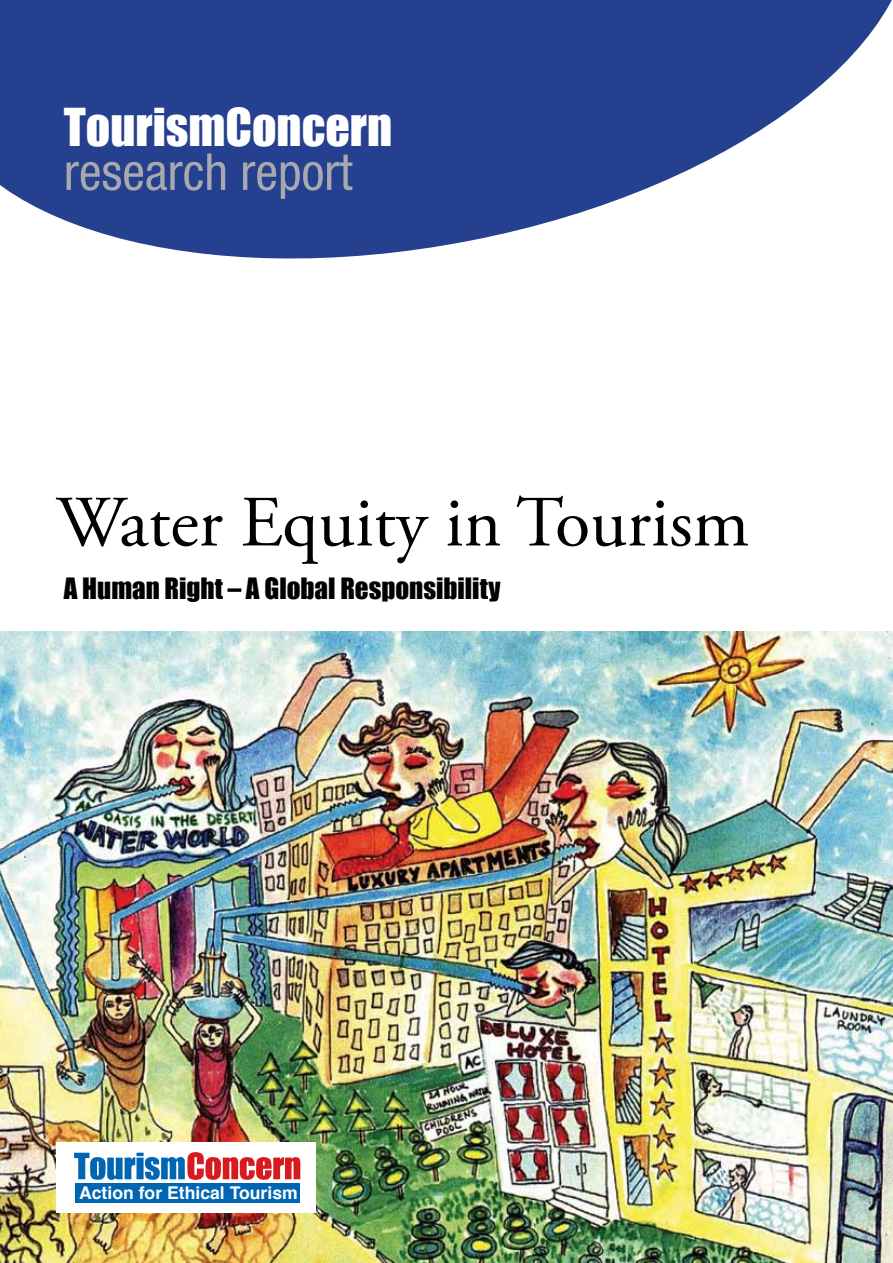
<style>
.page{position:relative;width:893px;height:1263px;background:#fff}
.page>*{position:absolute;margin:0;border:0;box-sizing:border-box;transform-origin:0 0}
.t1{font:72px "Adobe Garamond Pro";color:#000}
.t2{font:condensed 51px "Helvetica Neue";color:#a7a9ac}
.t3{font:48px "Impact";color:#fff}
.t4{font:27px "Impact";color:#000}
.t5{font:700 17.55px "Helvetica";color:#fff}
</style>
<div class="page">
<img style="left:0;top:631px;width:893px;height:632px">
<svg style="left:0;top:0;width:892px;height:259px;fill:#25408f"></svg>
<div style="left:56px;top:1143px;width:259px;height:70px;background:#fff"></div>
<div style="left:75px;top:1183px;width:224px;height:20px;background:#0066b3"></div>
<svg style="left:74px;top:1152px;width:226px;height:28px"></svg>
<h3 class="t3" style="left:64px;top:90px;width:330px">TourismConcern</h3>
<h2 class="t2" style="left:64px;top:142px;width:290px">research report</h2>
<h1 class="t1" style="left:56px;top:479px;width:694px">Water Equity in Tourism</h1>
<p class="t4" style="left:64px;top:567px;width:438px">A Human Right – A Global Responsibility</p>
<p class="t5" style="left:79px;top:1179px;width:220px">Action for Ethical Tourism</p>
</div>
